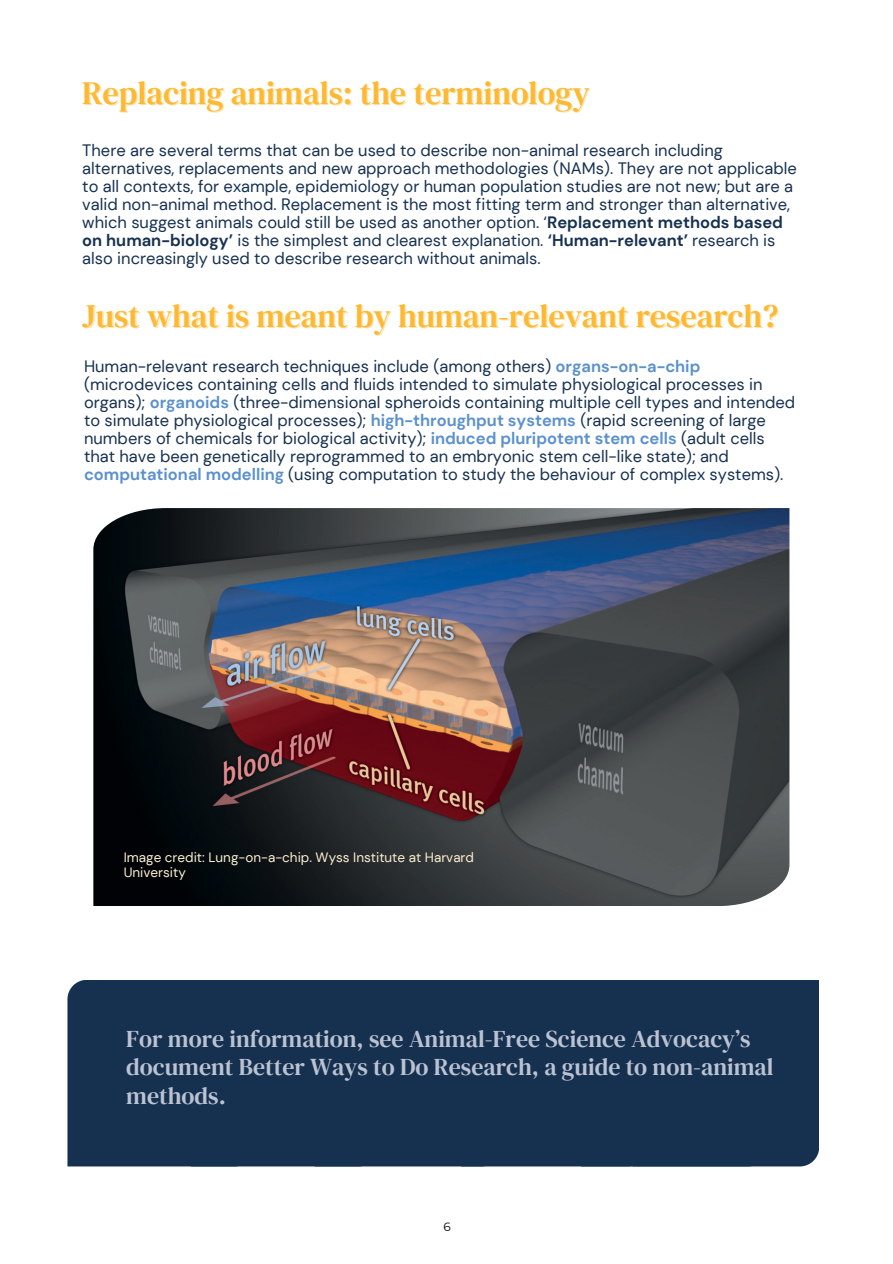
<style>
.page{position:relative;width:893px;height:1264px;background:#fff}
.page>*{position:absolute;margin:0;border:0;box-sizing:border-box;transform-origin:0 0}
.t1{font:32.4px "DM Serif Text";color:#fdb933}
.t2{font:24px/28.2px "DM Serif Text";color:#bbc2d2}
.t3{font:16.5px/18px "DM Sans";color:#163150}
.t4{font:13.5px/14.7px "DM Sans";color:#feefd2}
.t5{font:12px "Montserrat";color:#000}
.s1{font-weight:700}
.s2{font-weight:700;color:#5b91cc}
</style>
<div class="page">
<div style="left:67px;top:980px;width:752px;height:186px;background:#163150"></div>
<img style="left:93px;top:508px;width:696px;height:397px">
<p class="t1" style="left:82px;top:70px;width:509px">Replacing animals: the terminology</p>
<p class="t3" style="left:82px;top:141px;width:716px">There are several terms that can be used to describe non-animal research including alternatives, replacements and new approach methodologies (NAMs). They are not applicable to all contexts, for example, epidemiology or human population studies are not new; but are a valid non-animal method. Replacement is the most fitting term and stronger than alternative, which suggest animals could still be used as another option. ‘<span class="s1">Replacement methods based on human-biology’</span> is the simplest and clearest explanation. <span class="s1">‘Human-relevant’</span> research is also increasingly used to describe research without animals.</p>
<p class="t1" style="left:82px;top:293px;width:697px">Just what is meant by human-relevant research?</p>
<p class="t3" style="left:84px;top:357px;width:712px">Human-relevant research techniques include (among others) <span class="s2">organs-on-a-chip </span>(microdevices containing cells and fluids intended to simulate physiological processes in organs); <span class="s2">organoids</span> (three-dimensional spheroids containing multiple cell types and intended to simulate physiological processes); <span class="s2">high-throughput systems</span> (rapid screening of large numbers of chemicals for biological activity); <span class="s2">induced pluripotent stem cells</span> (adult cells that have been genetically reprogrammed to an embryonic stem cell-like state); and <span class="s2">computational modelling</span> (using computation to study the behaviour of complex systems).</p>
<p class="t4" style="left:124px;top:850px;width:352px">Image credit: Lung-on-a-chip. Wyss Institute at Harvard<br>University</p>
<p class="t2" style="left:126px;top:1024px;width:649px">For more information, see Animal-Free Science Advocacy’s document Better Ways to Do Research, a guide to non-animal methods.</p>
<p class="t5" style="left:443px;top:1219px;width:9px">6</p>
</div>
